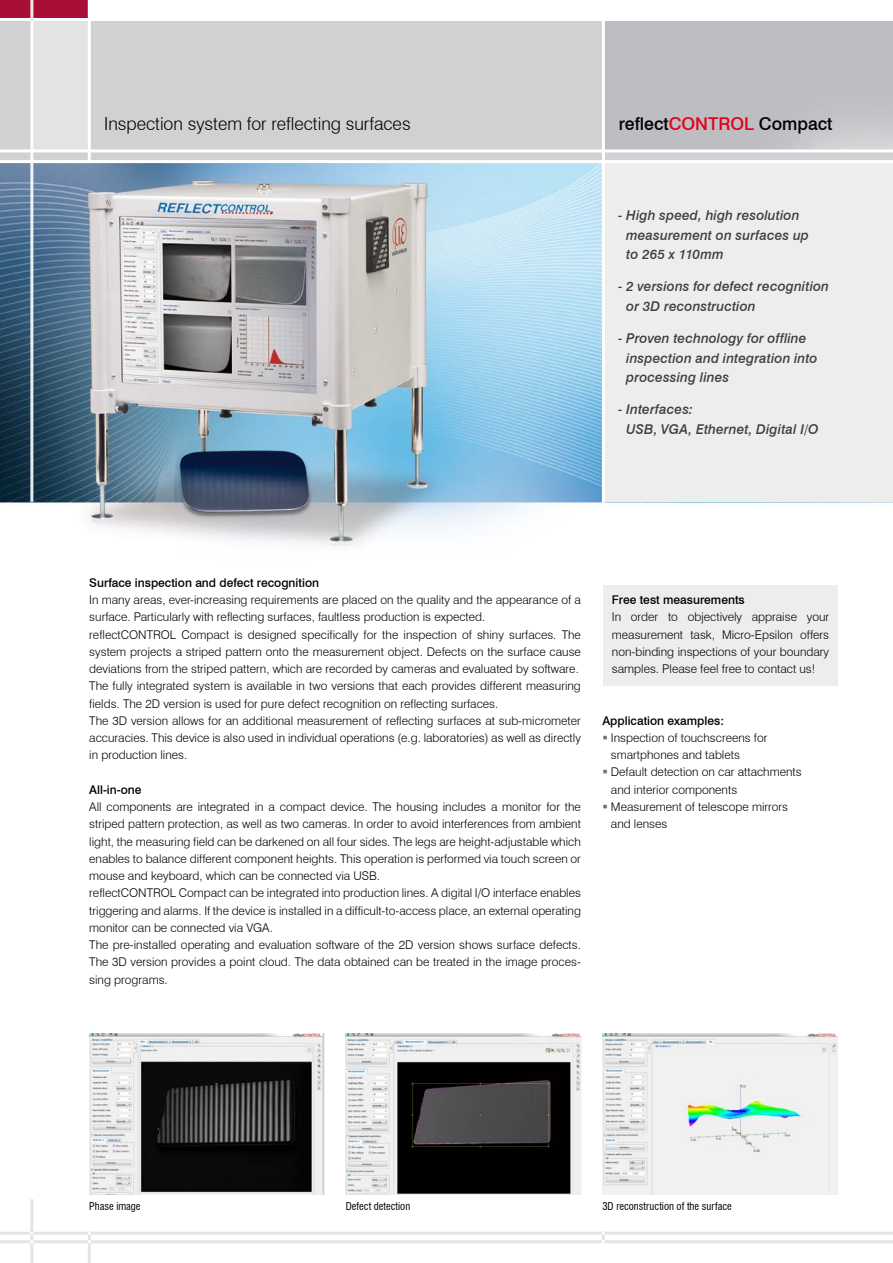
<style>
.page{position:relative;width:893px;height:1263px;background:#fff}
.page>*{position:absolute;margin:0;border:0;box-sizing:border-box;transform-origin:0 0}
.t1{font:300 18px "Swiss 721 BT";color:#000}
.t2{font:500 17.7px "Swiss 721 BT";color:#000}
.t3{font:italic 500 13.5px/19.5px "Swiss 721 BT";letter-spacing:.01em;color:#3e3d40}
.t4{font:300 12px/17.2px "Swiss 721 BT";color:#000}
.t5{font:500 12px "Swiss 721 BT";color:#000}
.t6{font:condensed 10.5px "Swiss 721 BT";color:#000}
.s1{color:#e2001a}
</style>
<div class="page">
<img style="left:0;top:163px;width:893px;height:384px">
<div style="left:602px;top:162px;width:291px;height:340px;background:#eceded"></div>
<div style="left:0;top:21px;width:893px;height:141px;background:#d0d1d2"></div>
<div style="left:32px;top:21px;width:57px;height:130px;background:#e2e3e3"></div>
<div style="left:0;top:0;width:89px;height:18px;background:#a90f36"></div>
<hr style="left:88px;top:0;width:3px;height:163px;background:#fff">
<div style="left:605px;top:21px;width:288px;height:128px;background:#bebdc2"></div>
<hr style="left:602px;top:17px;width:3px;height:492px;background:#fff">
<hr style="left:0;top:149px;width:893px;height:3px;background:#fff">
<hr style="left:0;top:160px;width:893px;height:3px;background:#fff">
<hr style="left:0;top:1240px;width:893px;height:3px;background:#e3e4e4">
<hr style="left:30px;top:0;width:3px;height:502px;background:#e3e4e4">
<hr style="left:0;top:1232px;width:893px;height:3px;background:#e3e4e4">
<hr style="left:30px;top:1199px;width:3px;height:64px;background:#e3e4e4">
<hr style="left:88px;top:1232px;width:3px;height:31px;background:#e3e4e4">
<svg style="left:602px;top:1232px;width:3px;height:11px"></svg>
<div style="left:603px;top:585px;width:235px;height:101px;background:#eceded"></div>
<img style="left:89px;top:1033px;width:236px;height:162px">
<img style="left:346px;top:1033px;width:235px;height:162px">
<img style="left:602px;top:1033px;width:236px;height:162px">
<h1 class="t1" style="left:104px;top:113px;width:308px">Inspection system for reflecting surfaces</h1>
<h2 class="t2" style="left:619px;top:113px;width:215px">reflect<span class="s1">CONTROL</span> Compact</h2>
<p class="t3" style="left:626px;top:205px;width:184px;text-indent:-8px">- High speed, high resolution measurement on surfaces up to 265 x 110mm</p>
<p class="t3" style="left:626px;top:277px;width:204px;text-indent:-8px">- 2 versions for defect recognition or 3D reconstruction</p>
<p class="t3" style="left:626px;top:328px;width:193px;text-indent:-8px">- Proven technology for offline inspection and integration into processing lines</p>
<p class="t3" style="left:626px;top:400px;width:194px;text-indent:-8px">- Interfaces:<br>USB, VGA, Ethernet, Digital I/O</p>
<p class="t5" style="left:89px;top:575px;width:231px">Surface inspection and defect recognition</p>
<p class="t4" style="left:89px;top:591px;width:493px">In many areas, ever-increasing requirements are placed on the quality and the appearance of a surface. Particularly with reflecting surfaces, faultless production is expected.<br>reflectCONTROL Compact is designed specifically for the inspection of shiny surfaces. The system projects a striped pattern onto the measurement object. Defects on the surface cause deviations from the striped pattern, which are recorded by cameras and evaluated by software.<br>The fully integrated system is available in two versions that each provides different measuring fields. The 2D version is used for pure defect recognition on reflecting surfaces.<br>The 3D version allows for an additional measurement of reflecting surfaces at sub-micrometer accuracies. This device is also used in individual operations (e.g. laboratories) as well as directly in production lines.</p>
<p class="t5" style="left:89px;top:782px;width:54px">All-in-one</p>
<p class="t4" style="left:89px;top:798px;width:493px">All components are integrated in a compact device. The housing includes a monitor for the striped pattern protection, as well as two cameras. In order to avoid interferences from ambient light, the measuring field can be darkened on all four sides. The legs are height-adjustable which enables to balance different component heights. This operation is performed via touch screen or mouse and keyboard, which can be connected via USB.<br>reflectCONTROL Compact can be integrated into production lines. A digital I/O interface enables triggering and alarms. If the device is installed in a difficult-to-access place, an external operating monitor can be connected via VGA.<br>The pre-installed operating and evaluation software of the 2D version shows surface defects.<br>The 3D version provides a point cloud. The data obtained can be treated in the image proces&shy;sing programs.</p>
<p class="t5" style="left:612px;top:592px;width:134px">Free test measurements</p>
<p class="t4" style="left:612px;top:608px;width:219px;text-align:justify">In order to objectively appraise your measurement task, Micro-Epsilon offers non-binding inspections of your boundary samples. Please feel free to contact us!</p>
<p class="t5" style="left:602px;top:713px;width:123px">Application examples:</p>
<p class="t4" style="left:611px;top:729px;width:192px">Inspection of touchscreens for smartphones and tablets<br>Default detection on car attachments and interior components<br>Measurement of telescope mirrors and lenses</p>
<p class="t6" style="left:89px;top:1200px;width:53px">Phase image</p>
<p class="t6" style="left:346px;top:1200px;width:66px">Defect detection</p>
<p class="t6" style="left:602px;top:1200px;width:131px">3D reconstruction of the surface</p>
</div>
